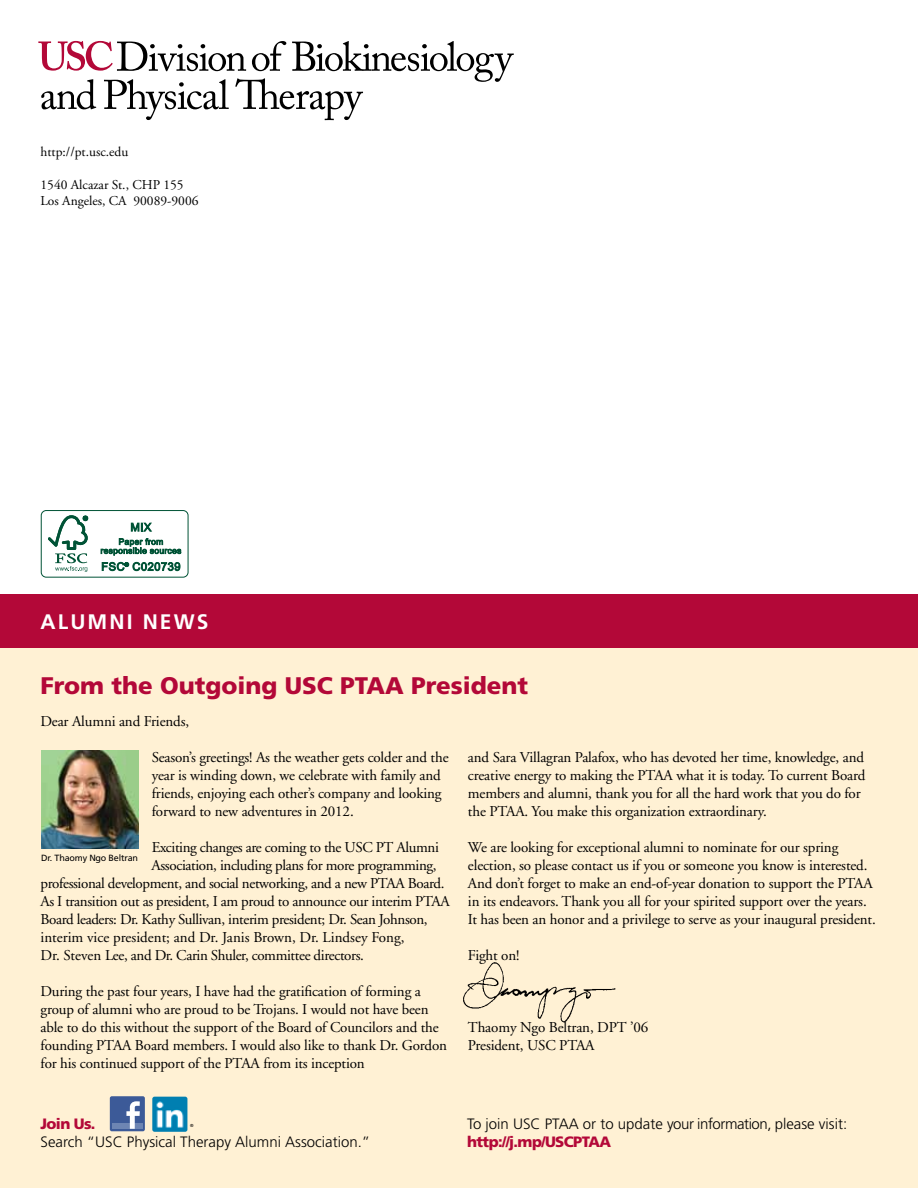
<style>
.page{position:relative;width:918px;height:1188px;background:#fff}
.page>*{position:absolute;margin:0;border:0;box-sizing:border-box;transform-origin:0 0}
.t1{font:900 24px "Frutiger";color:#b30838}
.t2{font:700 21px "Frutiger";letter-spacing:.1em;color:#fff}
.t3{font:15px/18px "Adobe Garamond";letter-spacing:-.01em;color:#000}
.t4{font:300 15px "Frutiger";color:#000}
.t5{font:900 15px "Frutiger";letter-spacing:-.04em;color:#b30838}
.t6{font:13.5px/16.2px "Adobe Garamond";color:#000}
.t7{font:9px "Frutiger";letter-spacing:-.02em;color:#000}
.t8{font:4.35px "Frutiger";color:#000}
</style>
<div class="page">
<svg style="left:38px;top:41px;width:476px;height:79px"></svg>
<div style="left:0;top:648px;width:918px;height:540px;background:#fff1d4"></div>
<div style="left:0;top:594px;width:918px;height:54px;background:#b30838"></div>
<img style="left:463px;top:962px;width:153px;height:61px">
<div style="left:41px;top:510px;width:148px;height:68px;border:1px solid #005336;border-radius:5px"></div>
<svg style="left:48px;top:515px;width:40px;height:57px"></svg>
<svg style="left:101px;top:522px;width:80px;height:34px"></svg>
<svg style="left:102px;top:562px;width:78px;height:9px"></svg>
<img style="left:42px;top:751px;width:96px;height:97px">
<div style="left:110px;top:1096px;width:35px;height:35px;background:#3c5a98;border-radius:2px"></div>
<div style="left:112px;top:1124px;width:30px;height:5px;background:#6d85b3"></div>
<svg style="left:126px;top:1101px;width:14px;height:28px"></svg>
<img style="left:152px;top:1097px;width:35px;height:35px">
<p class="t6" style="left:40px;top:144px;width:89px">http://pt.usc.edu</p>
<p class="t6" style="left:40px;top:177px;width:160px">1540 Alcazar St., CHP 155<br>Los Angeles, CA 90089-9006</p>
<h2 class="t2" style="left:40px;top:610px;width:169px">ALUMNI NEWS</h2>
<h1 class="t1" style="left:40px;top:671px;width:489px">From the Outgoing USC PTAA President</h1>
<p class="t3" style="left:40px;top:713px;width:150px">Dear Alumni and Friends,</p>
<p class="t3" style="left:152px;top:749px;width:298px">Season’s greetings! As the weather gets colder and the year is winding down, we celebrate with family and friends, enjoying each other’s company and looking forward to new adventures in 2012.</p>
<p class="t3" style="left:152px;top:839px;width:289px">Exciting changes are coming to the USC PT Alumni</p>
<p class="t3" style="left:152px;top:857px;width:287px">Association, including plans for more programming,</p>
<p class="t3" style="left:40px;top:875px;width:405px">professional development, and social networking, and a new PTAA Board.</p>
<p class="t3" style="left:40px;top:893px;width:411px">As I transition out as president, I am proud to announce our interim PTAA</p>
<p class="t3" style="left:40px;top:911px;width:389px">Board leaders: Dr. Kathy Sullivan, interim president; Dr. Sean Johnson,</p>
<p class="t3" style="left:40px;top:929px;width:366px">interim vice president; and Dr. Janis Brown, Dr. Lindsey Fong,</p>
<p class="t3" style="left:40px;top:947px;width:325px">Dr. Steven Lee, and Dr. Carin Shuler, committee directors.</p>
<p class="t3" style="left:40px;top:983px;width:408px">During the past four years, I have had the gratification of forming a group of alumni who are proud to be Trojans. I would not have been able to do this without the support of the Board of Councilors and the founding PTAA Board members. I would also like to thank Dr. Gordon for his continued support of the PTAA from its inception</p>
<p class="t7" style="left:41px;top:853px;width:98px">Dr. Thaomy Ngo Beltran</p>
<p class="t3" style="left:468px;top:749px;width:399px">and Sara Villagran Palafox, who has devoted her time, knowledge, and creative energy to making the PTAA what it is today. To current Board members and alumni, thank you for all the hard work that you do for the PTAA. You make this organization extraordinary.</p>
<p class="t3" style="left:468px;top:839px;width:409px">We are looking for exceptional alumni to nominate for our spring election, so please contact us if you or someone you know is interested.<br>And don’t forget to make an end-of-year donation to support the PTAA in its endeavors. Thank you all for your spirited support over the years.<br>It has been an honor and a privilege to serve as your inaugural president.</p>
<p class="t3" style="left:468px;top:947px;width:53px">Fight on!</p>
<p class="t3" style="left:468px;top:1019px;width:182px">Thaomy Ngo Beltran, DPT ’06<br>President, USC PTAA</p>
<p class="t5" style="left:40px;top:1115px;width:57px">Join Us.</p>
<p class="t4" style="left:40px;top:1133px;width:331px">Search “USC Physical Therapy Alumni Association.”</p>
<p class="t8" style="left:190px;top:1123px;width:5px">®</p>
<p class="t4" style="left:467px;top:1116px;width:87px">To join USC PTAA</p>
<p class="t4" style="left:583px;top:1116px;width:266px">or to update your information, please visit:</p>
<p class="t5" style="left:467px;top:1133px;width:146px">http://j.mp/USCPTAA</p>
</div>
